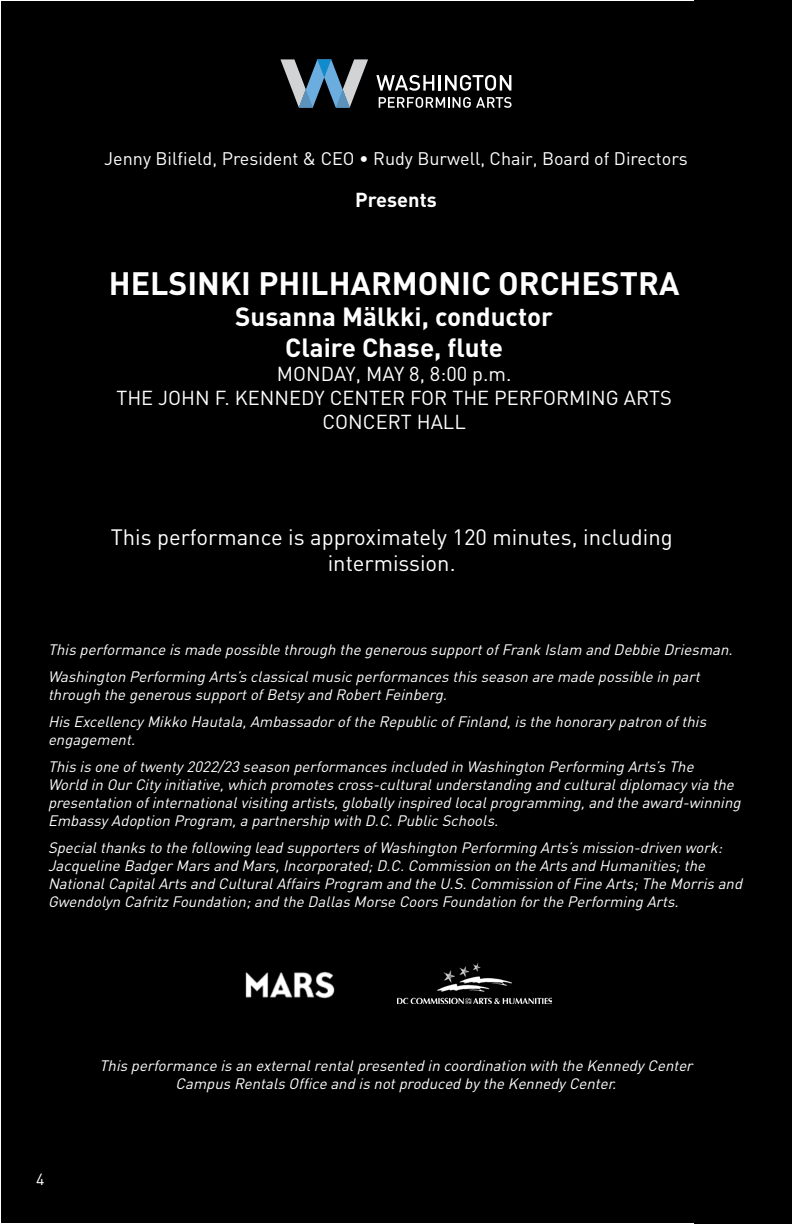
<style>
.page{position:relative;width:792px;height:1224px;background:#fff}
.page>*{position:absolute;margin:0;border:0;box-sizing:border-box;transform-origin:0 0}
.t1{font:700 32px "DIN";color:#fff}
.t2{font:700 26px "DIN";color:#fff}
.t3{font:22px/26.4px "DIN";color:#fff;text-align:center}
.t4{font:20px/24px "DIN";color:#fff;text-align:center}
.t5{font:700 20px "DIN";color:#fff}
.t6{font:18px "DIN";color:#fff}
.t7{font:16px "DIN";color:#fff}
.t8{font:italic 15px/18px "DIN";color:#fff}
</style>
<div class="page">
<div style="left:1px;top:1px;width:790px;height:1222px;background:#000"></div>
<img style="left:245px;top:971px;width:90px;height:28px">
<img style="left:397px;top:963px;width:155px;height:40px">
<svg style="left:376px;top:75px;width:135px;height:16px"></svg>
<svg style="left:379px;top:97px;width:133px;height:11px"></svg>
<svg style="left:280px;top:59px;width:88px;height:49px"></svg>
<p class="t6" style="left:104px;top:147px;width:585px">Jenny Bilfield, President &amp; CEO • Rudy Burwell, Chair, Board of Directors</p>
<p class="t5" style="left:355px;top:186px;width:83px">Presents</p>
<p class="t1" style="left:109px;top:262px;width:572px">HELSINKI PHILHARMONIC ORCHESTRA</p>
<p class="t2" style="left:235px;top:300px;width:319px">Susanna Mälkki, conductor</p>
<p class="t2" style="left:285px;top:331px;width:219px">Claire Chase, flute</p>
<p class="t4" style="left:277px;top:362px;width:236px">MONDAY, MAY 8, 8:00 p.m.</p>
<p class="t4" style="left:116px;top:386px;width:557px">THE JOHN F. KENNEDY CENTER FOR THE PERFORMING ARTS<br>CONCERT HALL</p>
<p class="t3" style="left:111px;top:523px;width:563px">This performance is approximately 120 minutes, including intermission.</p>
<p class="t8" style="left:48px;top:640px;width:690px">This performance is made possible through the generous supportofFrank Islam and Debbie Driesman.</p>
<p class="t8" style="left:48px;top:667px;width:657px">Washington Performing Arts’s classicalmusic performances this season are made possible in part through the generous supportofBetsyand RobertFeinberg.</p>
<p class="t8" style="left:48px;top:712px;width:664px">His ExcellencyMikko Hautala,Ambassadorofthe Republic ofFinland,is the honorarypatron ofthis engagement.</p>
<p class="t8" style="left:48px;top:757px;width:698px">This is one oftwenty2022/23 season performances included in Washington Performing Arts’s The<br>World in OurCityinitiative,which promotes cross-culturalunderstanding and culturaldiplomacyvia the presentation ofinternationalvisiting artists,globallyinspired localprogramming,and the award-winning EmbassyAdoption Program,a partnership with D.C.Public Schools.</p>
<p class="t8" style="left:48px;top:838px;width:700px">Specialthanks to the following lead supporters ofWashington Performing Arts’s mission-driven work:<br>Jacqueline BadgerMars and Mars,Incorporated;D.C.Commission on the Arts and Humanities;the NationalCapitalArts and CulturalAffairs Program and the U.S.Commission ofFine Arts;The Morris and Gwendolyn CafritzFoundation;and the Dallas Morse Coors Foundation forthe Performing Arts.</p>
<p class="t7" style="left:36px;top:1170px;width:10px">4</p>
<p class="t8" style="left:99px;top:1056px;width:599px;text-align:center">This performance is an externalrentalpresented in coordination with the KennedyCenter<br>Campus Rentals Office and is notproduced bythe KennedyCenter.</p>
</div>
